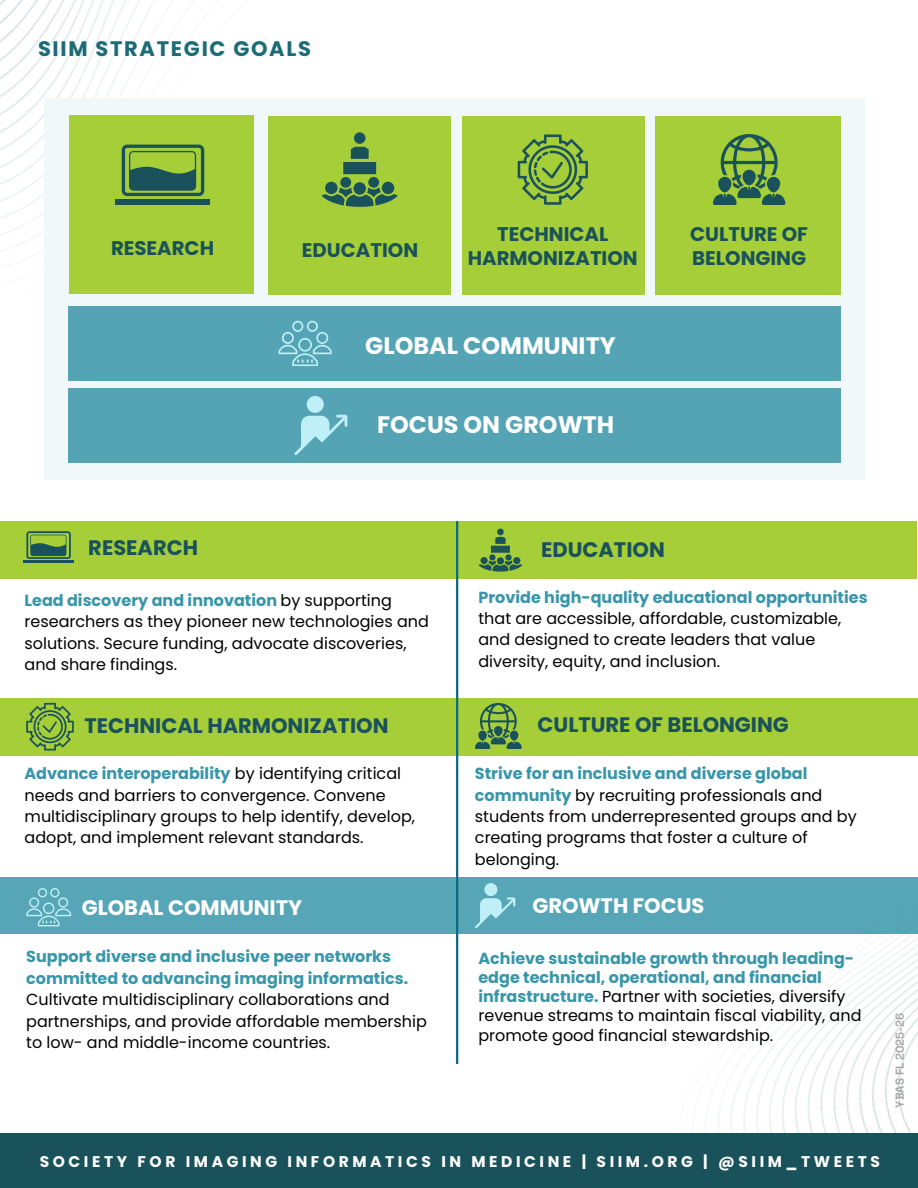
<style>
.page{position:relative;width:918px;height:1188px;background:#fff}
.page>*{position:absolute;margin:0;border:0;box-sizing:border-box;transform-origin:0 0}
.t1{font:700 23.85px "Poppins";color:#fff}
.t2{font:700 21px "Poppins";color:#1a525b}
.t3{font:700 21px "Poppins";color:#fff}
.t4{font:700 21px "Poppins";letter-spacing:.08em;color:#1c6b76}
.t5{font:700 19.65px/23.7px "Poppins";color:#1a525b;text-align:center}
.t6{font:16.05px/21.3px "Poppins";color:#000}
.t7{font:700 16.05px/21.3px "Poppins";color:#3896aa}
.t8{font:700 15.45px "Poppins";letter-spacing:.23em;color:#fff}
.t9{font:700 11.55px "Space Grotesk";color:#a6a6a6}
.s1{font-weight:700;color:#3896aa}
</style>
<div class="page">
<img style="left:705px;top:934px;width:213px;height:199px">
<div style="left:0;top:1133px;width:918px;height:55px;background:#1a525b"></div>
<img style="left:0;top:0;width:193px;height:251px">
<div style="left:44px;top:98px;width:821px;height:382px;background:#f0f8fa"></div>
<div style="left:69px;top:115px;width:185px;height:179px;background:#a5ce39"></div>
<div style="left:269px;top:116px;width:182px;height:179px;background:#a5ce39"></div>
<div style="left:462px;top:116px;width:182px;height:179px;background:#a5ce39"></div>
<div style="left:655px;top:116px;width:186px;height:179px;background:#a5ce39"></div>
<div style="left:115px;top:199px;width:95px;height:5px;background:#1a525b"></div>
<svg style="left:122px;top:145px;width:82px;height:51px"></svg>
<svg style="left:322px;top:132px;width:76px;height:75px"></svg>
<svg style="left:713px;top:134px;width:72px;height:71px"></svg>
<svg style="left:518px;top:134px;width:69px;height:70px"></svg>
<div style="left:68px;top:388px;width:773px;height:74px;background:#54a4b6"></div>
<div style="left:68px;top:306px;width:773px;height:74px;background:#54a4b6"></div>
<svg style="left:278px;top:321px;width:53px;height:45px"></svg>
<svg style="left:295px;top:396px;width:52px;height:59px"></svg>
<div style="left:0;top:521px;width:917px;height:58px;background:#a5ce39"></div>
<hr style="left:23px;top:561px;width:51px;height:2px;background:#1a525b">
<svg style="left:26px;top:531px;width:45px;height:28px"></svg>
<div style="left:0;top:698px;width:918px;height:58px;background:#a5ce39"></div>
<div style="left:0;top:877px;width:918px;height:57px;background:#56a6b7"></div>
<hr style="left:456px;top:521px;width:2px;height:543px;background:#0c6980">
<svg style="left:479px;top:529px;width:43px;height:42px"></svg>
<svg style="left:26px;top:703px;width:47px;height:47px"></svg>
<svg style="left:475px;top:703px;width:47px;height:46px"></svg>
<svg style="left:475px;top:883px;width:40px;height:45px"></svg>
<svg style="left:26px;top:888px;width:45px;height:38px"></svg>
<h2 class="t4" style="left:38px;top:36px;width:275px">SIIM STRATEGIC GOALS</h2>
<p class="t5" style="left:111px;top:237px;width:105px">RESEARCH</p>
<p class="t5" style="left:302px;top:238px;width:118px">EDUCATION</p>
<p class="t5" style="left:468px;top:223px;width:172px">TECHNICAL<br>HARMONIZATION</p>
<p class="t5" style="left:690px;top:223px;width:119px;text-align:left">CULTURE OF<br>BELONGING</p>
<h1 class="t1" style="left:365px;top:332px;width:252px">GLOBAL COMMUNITY</h1>
<h1 class="t1" style="left:377px;top:411px;width:239px">FOCUS ON GROWTH</h1>
<h2 class="t2" style="left:88px;top:535px;width:111px">RESEARCH</h2>
<p class="t6" style="left:25px;top:590px;width:406px"><span class="s1">Lead discovery and innovation</span> by supporting researchers as they pioneer new technologies and solutions. Secure funding, advocate discoveries, and share findings.</p>
<h2 class="t2" style="left:84px;top:713px;width:306px">TECHNICAL HARMONIZATION</h2>
<p class="t6" style="left:25px;top:763px;width:392px"><span class="s1">Advance interoperability</span> by identifying critical needs and barriers to convergence. Convene multidisciplinary groups to help identify, develop, adopt, and implement relevant standards.</p>
<h2 class="t2" style="left:541px;top:537px;width:125px">EDUCATION</h2>
<p class="t7" style="left:478px;top:587px;width:391px">Provide high-quality educational opportunities</p>
<p class="t6" style="left:478px;top:608px;width:364px">that are accessible, affordable, customizable, and designed to create leaders that value diversity, equity, and inclusion.</p>
<h2 class="t2" style="left:538px;top:713px;width:253px">CULTURE OF BELONGING</h2>
<p class="t6" style="left:475px;top:763px;width:383px"><span class="s1">Strive for an inclusive and diverse global community</span> by recruiting professionals and students from underrepresented groups and by creating programs that foster a culture of belonging.</p>
<h2 class="t3" style="left:82px;top:895px;width:222px">GLOBAL COMMUNITY</h2>
<h2 class="t3" style="left:532px;top:893px;width:174px">GROWTH FOCUS</h2>
<p class="t7" style="left:26px;top:946px;width:384px">Support diverse and inclusive peer networks committed to advancing imaging informatics.</p>
<p class="t6" style="left:26px;top:989px;width:402px">Cultivate multidisciplinary collaborations and partnerships, and provide affordable membership to low- and middle-income countries.</p>
<p class="t6" style="left:478px;top:949px;width:385px;line-height:19px"><span class="s1">Achieve sustainable growth through leading&shy;edge technical, operational, and financial infrastructure.</span> Partner with societies, diversify revenue streams to maintain fiscal viability, and promote good financial stewardship.</p>
<p class="t9" style="left:891px;top:1108px;width:96px;rotate:-90deg">YBAS FL 2025-26</p>
<p class="t8" style="left:40px;top:1152px;width:842px">SOCIETY FOR IMAGING INFORMATICS IN MEDICINE | SIIM.ORG | @SIIM_TWEETS</p>
</div>
